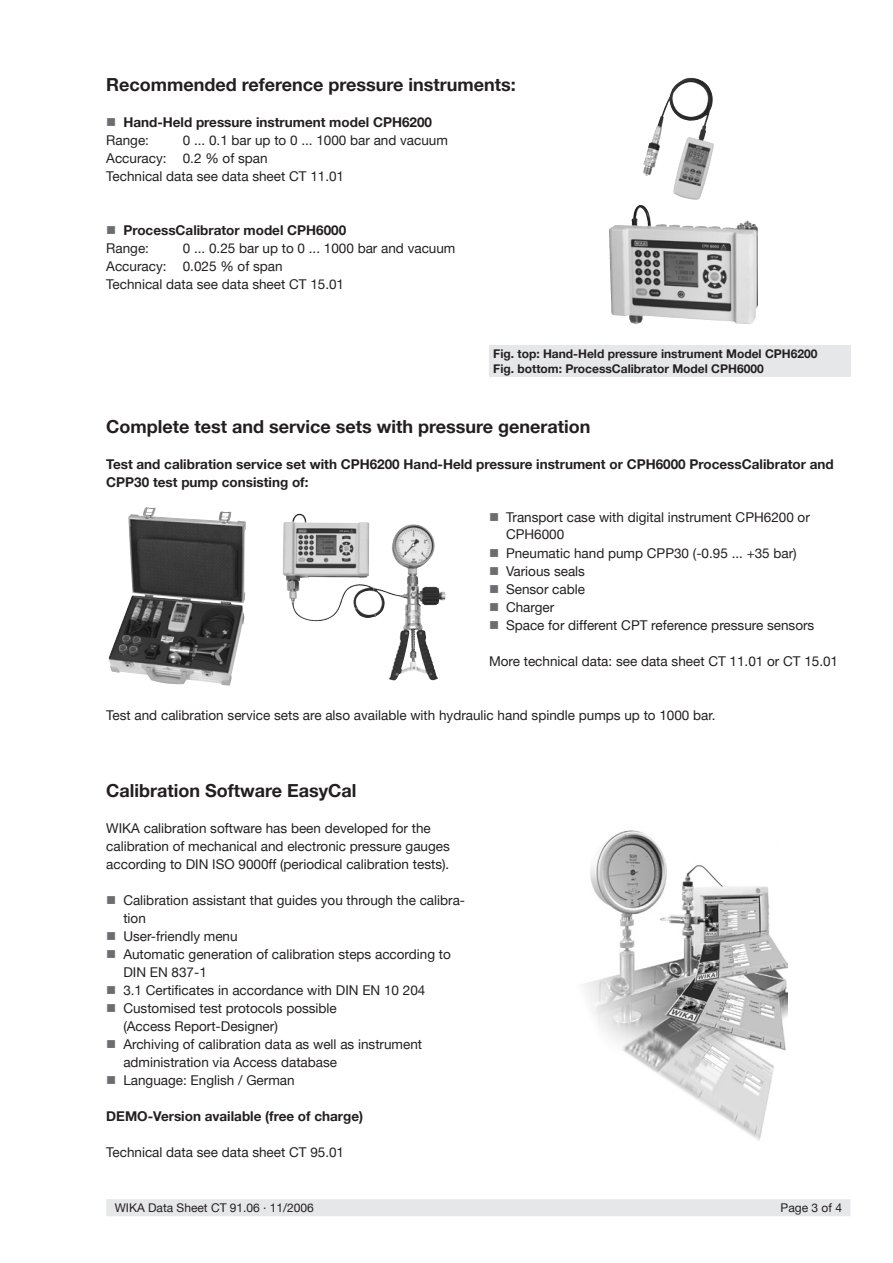
<style>
.page{position:relative;width:893px;height:1263px;background:#fff}
.page>*{position:absolute;margin:0;border:0;box-sizing:border-box;transform-origin:0 0}
.t1{font:700 18px "Helvetica Neue";color:#231f20}
.t2{font:13.5px/18px "Helvetica Neue";color:#231f20}
.t3{font:700 13.5px/18px "Helvetica Neue";color:#231f20}
.t4{font:700 12px/15px "Helvetica Neue";color:#231f20}
.t5{font:12px "Helvetica Neue";color:#231f20}
.s1{color:#6c6d70}
.s2{font-weight:400}
</style>
<div class="page">
<div style="left:107px;top:1200px;width:743px;height:15px;background:#e6e7e9"></div>
<div style="left:106px;top:1199px;width:744px;height:17px;border:2px solid #e6e7e9"></div>
<div style="left:489px;top:345px;width:361px;height:32px;background:#e6e7e9"></div>
<img style="left:585px;top:830px;width:203px;height:311px">
<img style="left:643px;top:77px;width:71px;height:123px">
<img style="left:651px;top:220px;width:107px;height:104px">
<img style="left:109px;top:507px;width:137px;height:179px">
<img style="left:294px;top:522px;width:75px;height:98px">
<h1 class="t1" style="left:106px;top:73px;width:411px">Recommended reference pressure instruments:</h1>
<p class="t3" style="left:106px;top:113px;width:327px"><span class="s1">■</span> Hand-Held pressure instrument model CPH6200<br><span class="s2">Range:</span></p>
<p class="t2" style="left:106px;top:131px;width:343px;text-indent:77px">0 ... 0.1 bar up to 0 ... 1000 bar and vacuum<br>Accuracy: 0.2 % of span<br>Technical data see data sheet CT 11.01</p>
<p class="t3" style="left:106px;top:221px;width:242px"><span class="s1">■</span> ProcessCalibrator model CPH6000<br><span class="s2">Range:</span></p>
<p class="t2" style="left:106px;top:239px;width:351px;text-indent:77px">0 ... 0.25 bar up to 0 ... 1000 bar and vacuum<br>Accuracy: 0.025 % of span<br>Technical data see data sheet CT 15.01</p>
<p class="t4" style="left:493px;top:346px;width:326px">Fig. top: Hand-Held pressure instrument Model CPH6200<br>Fig. bottom: ProcessCalibrator Model CPH6000</p>
<h1 class="t1" style="left:106px;top:415px;width:486px">Complete test and service sets with pressure generation</h1>
<p class="t3" style="left:106px;top:455px;width:729px">Test and calibration service set with CPH6200 Hand-Held pressure instrument or CPH6000 ProcessCalibrator and<br>CPP30 test pump consisting of:</p>
<p class="t2" style="left:506px;top:507px;width:305px;text-indent:-17px"><span class="s1">■</span> Transport case with digital instrument CPH6200 or<br>CPH6000</p>
<p class="t2" style="left:489px;top:543px;width:309px"><span class="s1">■</span> Pneumatic hand pump CPP30 (-0.95 ... +35 bar)</p>
<p class="t2" style="left:489px;top:561px;width:98px"><span class="s1">■</span> Various seals</p>
<p class="t2" style="left:489px;top:579px;width:98px"><span class="s1">■</span> Sensor cable</p>
<p class="t2" style="left:489px;top:597px;width:67px"><span class="s1">■</span> Charger</p>
<p class="t2" style="left:489px;top:615px;width:327px"><span class="s1">■</span> Space for different CPT reference pressure sensors</p>
<p class="t2" style="left:489px;top:651px;width:351px">More technical data: see data sheet CT 11.01 or CT 15.01</p>
<p class="t2" style="left:106px;top:706px;width:611px">Test and calibration service sets are also available with hydraulic hand spindle pumps up to 1000 bar.</p>
<h1 class="t1" style="left:106px;top:779px;width:252px">Calibration Software EasyCal</h1>
<p class="t2" style="left:106px;top:819px;width:345px">WIKA calibration software has been developed for the calibration of mechanical and electronic pressure gauges according to DIN ISO 9000ff (periodical calibration tests).</p>
<p class="t2" style="left:123px;top:891px;width:343px;text-indent:-17px"><span class="s1">■</span> Calibration assistant that guides you through the calibra&shy;tion</p>
<p class="t2" style="left:106px;top:927px;width:133px"><span class="s1">■</span> User-friendly menu</p>
<p class="t2" style="left:123px;top:945px;width:329px;text-indent:-17px"><span class="s1">■</span> Automatic generation of calibration steps according to<br>DIN EN 837-1</p>
<p class="t2" style="left:106px;top:981px;width:321px"><span class="s1">■</span> 3.1 Certificates in accordance with DIN EN 10 204</p>
<p class="t2" style="left:123px;top:999px;width:215px;text-indent:-17px"><span class="s1">■</span> Customised test protocols possible (Access Report-Designer)</p>
<p class="t2" style="left:123px;top:1035px;width:300px;text-indent:-17px"><span class="s1">■</span> Archiving of calibration data as well as instrument administration via Access database</p>
<p class="t2" style="left:106px;top:1071px;width:190px"><span class="s1">■</span> Language: English / German</p>
<p class="t3" style="left:106px;top:1106px;width:258px">DEMO-Version available (free of charge)</p>
<p class="t2" style="left:106px;top:1143px;width:239px">Technical data see data sheet CT 95.01</p>
<p class="t5" style="left:115px;top:1200px;width:201px">WIKA Data Sheet CT 91.06 ∙ 11/2006</p>
<p class="t5" style="left:781px;top:1200px;width:63px">Page of 4</p>
</div>
